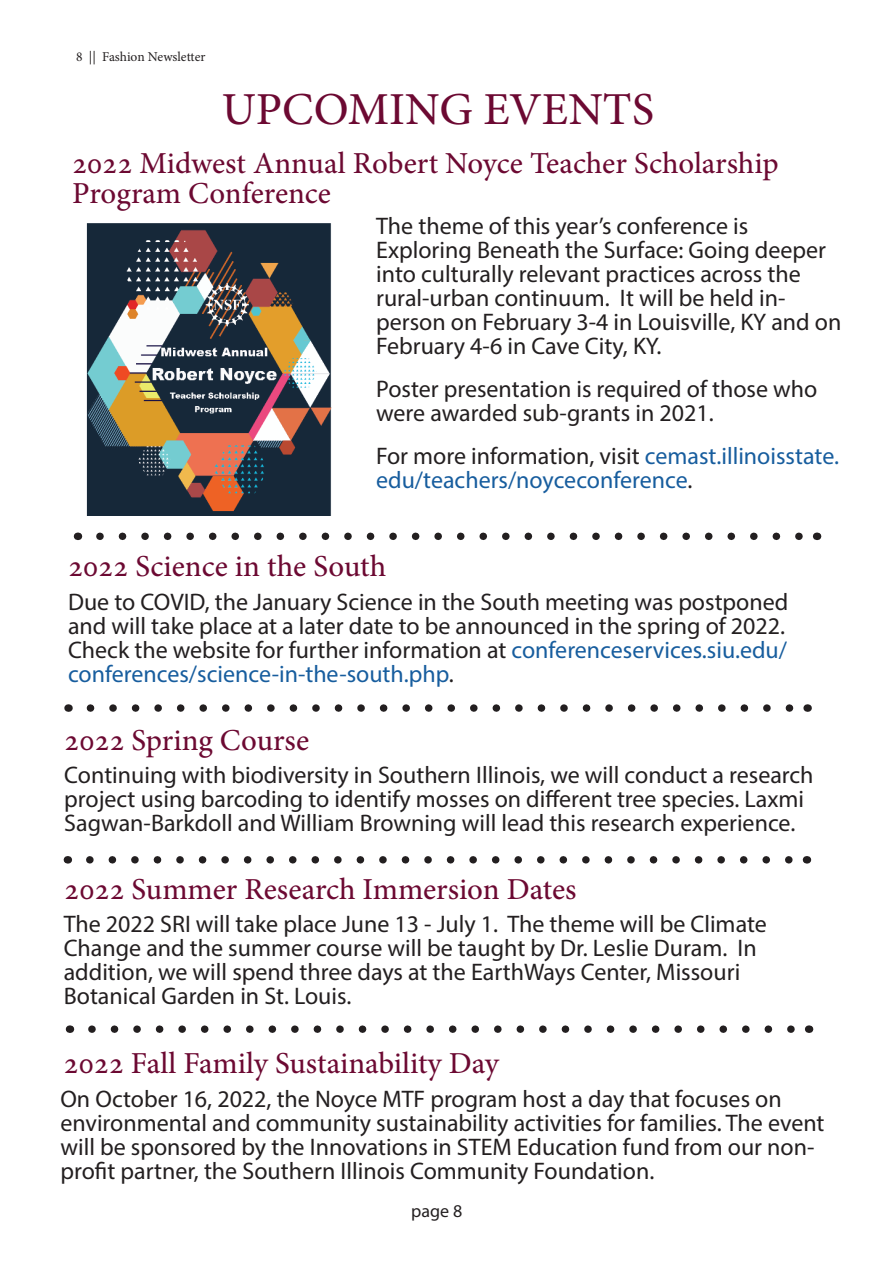
<style>
.page{position:relative;width:893px;height:1263px;background:#fff}
.page>*{position:absolute;margin:0;border:0;box-sizing:border-box;transform-origin:0 0}
.Big_Title{font:45px "Adobe Hebrew";color:#6c0932}
.Black_Body_Text{font:30px/30px "Adobe Hebrew";color:#6c0932}
.Black_Body_Text-2{font:24px/24px "Myriad Pro";color:#231f20}
.Black_Body_Text-3{font:24px/24px "Myriad Pro";color:#175d9e}
.Big_Title-2{font:18px "Myriad Pro";color:#231f20}
.t1{font:13.5px "Minion Pro";letter-spacing:-.005em;color:#231f20}
.s1{color:#231f20}
.s2{color:#175d9e}
</style>
<div class="page">
<img style="left:86px;top:223px;width:245px;height:293px">
<svg style="left:92px;top:1025px;width:703px;height:8px"></svg>
<svg style="left:90px;top:704px;width:704px;height:8px"></svg>
<svg style="left:100px;top:533px;width:703px;height:7px"></svg>
<svg style="left:90px;top:856px;width:703px;height:7px"></svg>
<p class="t1" style="left:76px;top:48px;width:131px">8 || Fashion Newsletter</p>
<p class="Big_Title" style="left:222px;top:82px;width:434px">UPCOMING EVENTS</p>
<p class="Black_Body_Text" style="left:72px;top:148px;width:708px">2022 Midwest Annual Robert Noyce Teacher Scholarship<br>Program Conference</p>
<p class="Black_Body_Text-2" style="left:376px;top:213px;width:467px">The theme of this year’s conference is Exploring Beneath the Surface: Going deeper into culturally relevant practices across the rural-urban continuum. It will be held in&shy;person on February 3-4 in Louisville, KY and on February 4-6 in Cave City, KY.</p>
<p class="Black_Body_Text-2" style="left:376px;top:376px;width:443px">Poster presentation is required of those who were awarded sub-grants in 2021.</p>
<p class="Black_Body_Text-3" style="left:376px;top:443px;width:464px"><span class="s1">For more information, visit</span> cemast.illinoisstate. edu/teachers/noyceconference<span class="s1">.</span></p>
<p class="Black_Body_Text" style="left:68px;top:551px;width:320px">2022 Science in the South</p>
<p class="Black_Body_Text-2" style="left:68px;top:589px;width:722px">Due to COVID, the January Science in the South meeting was postponed and will take place at a later date to be announced in the spring of 2022.<br>Check the website for further information at <span class="s2">conferenceservices.siu.edu/ conferences/science-in-the-south.php</span>.</p>
<p class="Black_Body_Text" style="left:64px;top:725px;width:246px">2022 Spring Course</p>
<p class="Black_Body_Text-2" style="left:64px;top:762px;width:751px">Continuing with biodiversity in Southern Illinois, we will conduct a research project using barcoding to identify mosses on different tree species. Laxmi<br>Sagwan-Barkdoll and William Browning will lead this research experience.</p>
<p class="Black_Body_Text" style="left:64px;top:875px;width:514px">2022 Summer Research Immersion Dates</p>
<p class="Black_Body_Text-2" style="left:64px;top:912px;width:705px">The 2022 SRI will take place June 13 - July 1. The theme will be Climate Change and the summer course will be taught by Dr. Leslie Duram. In addition, we will spend three days at the EarthWays Center, Missouri Botanical Garden in St. Louis.</p>
<p class="Black_Body_Text" style="left:64px;top:1048px;width:437px">2022 Fall Family Sustainability Day</p>
<p class="Black_Body_Text-2" style="left:60px;top:1086px;width:766px">On October 16, 2022, the Noyce MTF program host a day that focuses on environmental and community sustainability activities for families. The event will be sponsored by the Innovations in STEM Education fund from our non&shy;profit partner, the Southern Illinois Community Foundation.</p>
<p class="Big_Title-2" style="left:411px;top:1200px;width:53px">page 8</p>
</div>
